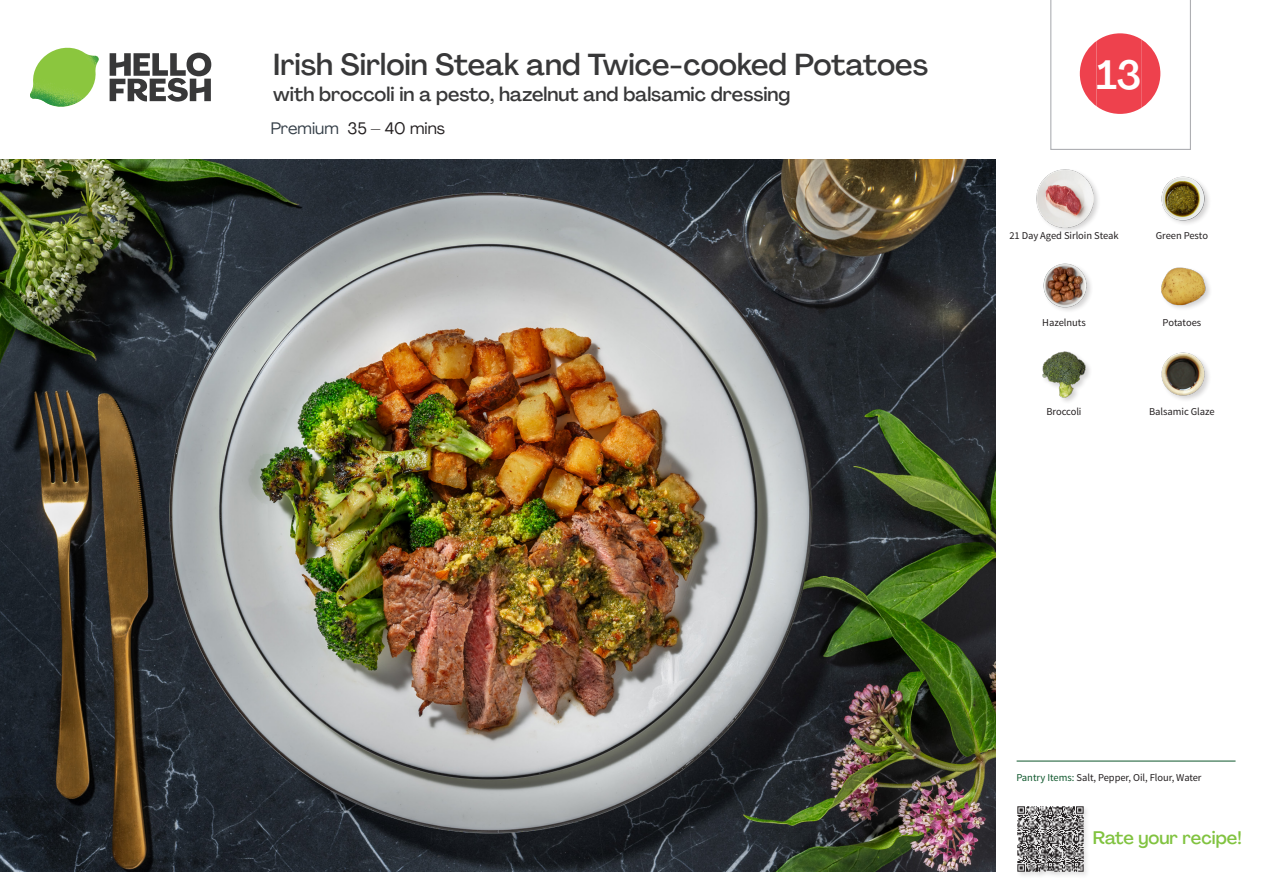
<style>
.page{position:relative;width:1263px;height:893px;background:#fff}
.page>*{position:absolute;margin:0;border:0;box-sizing:border-box;transform-origin:0 0}
._24_Recipe_Nr_Bag{font:500 40.5px "Agrandir";color:#fff}
._15_Titel_UK{font:500 30px "Agrandir";color:#383839}
._15_Titel_UK-2{font:500 19.5px "Agrandir";color:#383839}
.t1{font:500 18px "Agrandir";color:#81c340}
._02_Box_Type{font:16.5px "Agrandir";color:#231f20}
._18_FRONT_ingredients_UK{font:10.5px "Source Sans Pro";letter-spacing:-.005em;color:#231f20}
.t2{font:10.5px "Source Sans Variable";letter-spacing:-.005em;color:#231f20}
.s1{color:#353f48}
.s2{font-family:"Source Sans Pro";color:#0e572c}
</style>
<div class="page">
<svg style="left:110px;top:53px;width:101px;height:49px"></svg>
<img style="left:30px;top:48px;width:69px;height:59px">
<img style="left:0;top:159px;width:995px;height:713px">
<hr style="left:1016px;top:761px;width:219px;height:1px;background:#0e572c">
<div style="left:1016px;top:805px;width:74px;height:74px;background:#f9f9f9"></div>
<img style="left:1017px;top:806px;width:69px;height:69px">
<img style="left:1161px;top:176px;width:48px;height:48px">
<div style="left:1035px;top:169px;width:66px;height:65px;background:#231f20;opacity:.2"></div>
<img style="left:1036px;top:170px;width:58px;height:57px">
<img style="left:1161px;top:267px;width:49px;height:42px">
<img style="left:1043px;top:263px;width:48px;height:48px">
<img style="left:1161px;top:352px;width:48px;height:48px">
<img style="left:1042px;top:351px;width:48px;height:51px">
<svg style="left:1050px;top:0;width:141px;height:150px"></svg>
<p class="_15_Titel_UK" style="left:273px;top:46px;width:656px">Irish Sirloin Steak and Twice-cooked Potatoes</p>
<p class="_15_Titel_UK-2" style="left:273px;top:82px;width:519px">with broccoli in a pesto, hazelnut and balsamic dressing</p>
<p class="_02_Box_Type" style="left:271px;top:118px;width:176px"><span class="s1">Premium</span> 35 – 40 mins</p>
<p class="_24_Recipe_Nr_Bag" style="left:1096px;top:50px;width:46px">13</p>
<p class="_18_FRONT_ingredients_UK" style="left:1009px;top:229px;width:111px">21 Day Aged Sirloin Steak</p>
<p class="_18_FRONT_ingredients_UK" style="left:1156px;top:229px;width:54px">Green Pesto</p>
<p class="_18_FRONT_ingredients_UK" style="left:1042px;top:316px;width:45px">Hazelnuts</p>
<p class="_18_FRONT_ingredients_UK" style="left:1162px;top:316px;width:40px">Potatoes</p>
<p class="_18_FRONT_ingredients_UK" style="left:1046px;top:405px;width:37px">Broccoli</p>
<p class="_18_FRONT_ingredients_UK" style="left:1149px;top:405px;width:67px">Balsamic Glaze</p>
<p class="t2" style="left:1016px;top:771px;width:187px"><span class="s2">Pantry Items:</span> Salt, Pepper, Oil, Flour, Water</p>
<h3 class="t1" style="left:1093px;top:827px;width:150px">Rate your recipe!</h3>
</div>
